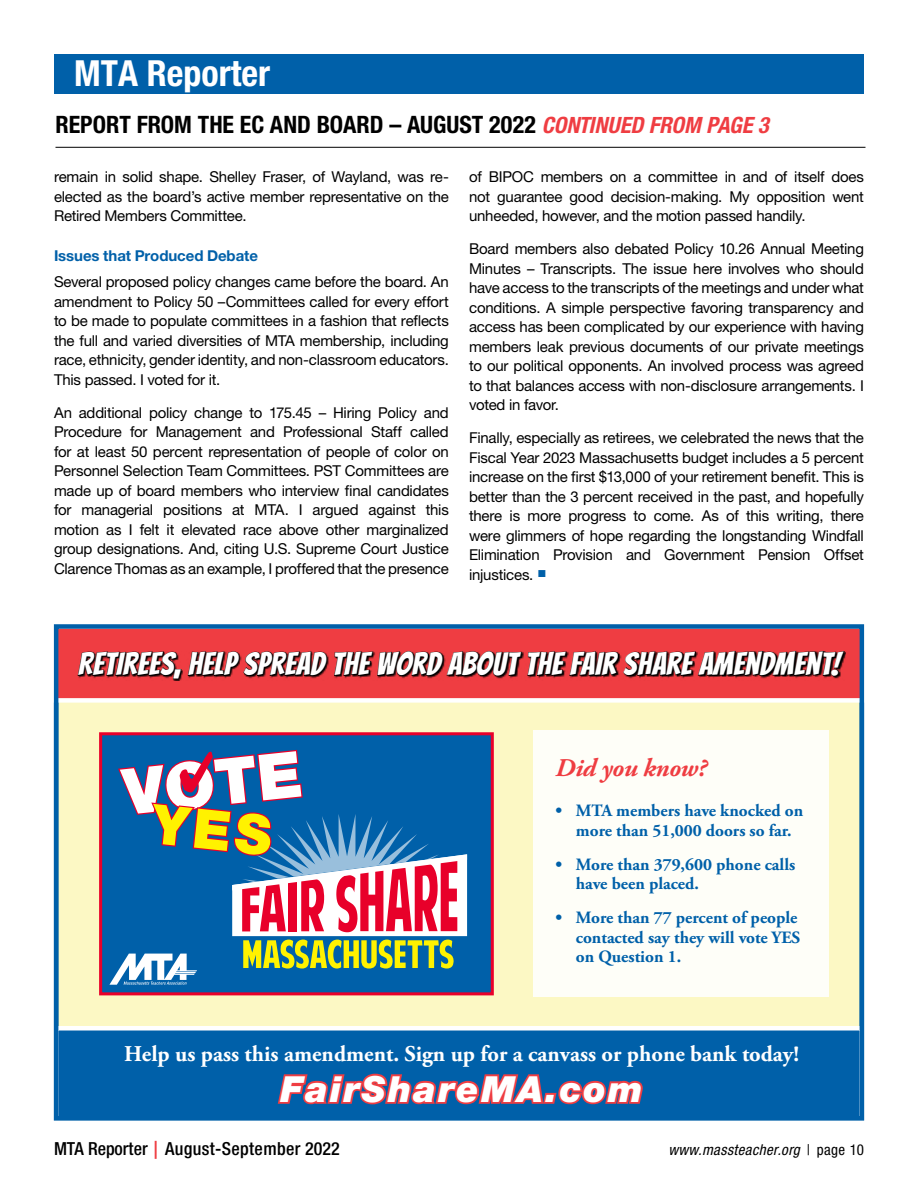
<style>
.page{position:relative;width:918px;height:1188px;background:#fff}
.page>*{position:absolute;margin:0;border:0;box-sizing:border-box;transform-origin:0 0}
.t1{font:900 63.75px "Helvetica Neue";color:#fff}
.t2{font:italic 900 36px "Helvetica Neue";letter-spacing:.06em;color:#fff}
.t3{font:700 condensed 36px "Helvetica Neue";color:#fff}
.t4{font:31.5px "Bangers";letter-spacing:.02em;color:#fff}
.t5{font:italic 700 25.5px "Adobe Garamond Pro";letter-spacing:-.01em;color:#ef3d42}
.t6{font:700 condensed 24px "Helvetica Neue";color:#000}
.t7{font:700 22.5px "Adobe Garamond Pro";color:#fff}
.t8{font:500 condensed 18px "Helvetica Neue";letter-spacing:.02em;color:#000}
.t9{font:700 17.25px/19.5px "Adobe Garamond Pro";color:#0060a9}
.t10{font:15px/19.5px "Helvetica Neue";letter-spacing:-.015em;color:#000;text-align:justify}
.t11{font:italic condensed 15px "Helvetica Neue";letter-spacing:.03em;color:#000}
.t12{font:700 15px "Helvetica Neue";letter-spacing:-.005em;color:#0060a9}
.s1{font-style:italic;font-size:22.5px;color:#ef3d42}
.s2{font-stretch:normal;color:#ef3d42}
.s3{font-style:normal}
</style>
<div class="page">
<div style="left:54px;top:54px;width:810px;height:39px;background:#0060a9"></div>
<hr style="left:56px;top:147px;width:810px;height:1px;background:#000">
<div style="left:54px;top:637px;width:810px;height:483px;background:#fcf8c4"></div>
<div style="left:52px;top:624px;width:814px;height:79px;background:#ef3d42;border:4px solid #fff"></div>
<div style="left:54px;top:1026px;width:810px;height:94px;background:#0060a9;border:4px solid #fff"></div>
<div style="left:101px;top:734px;width:391px;height:260px;background:#0060a9"></div>
<div style="left:99px;top:732px;width:395px;height:263px;border:3px solid #e8002a"></div>
<div style="left:533px;top:730px;width:296px;height:267px;background:#fefef8"></div>
<svg style="left:77px;top:651px;width:250px;height:30px"></svg>
<svg style="left:334px;top:651px;width:511px;height:28px"></svg>
<div style="left:54px;top:624px;width:810px;height:496px;border:4px solid #0060a9"></div>
<svg style="left:109px;top:749px;width:536px;height:372px"></svg>
<h2 class="t3" style="left:74px;top:52px;width:197px">MTA Reporter</h2>
<h3 class="t6" style="left:56px;top:110px;width:715px">REPORT FROM THE EC AND BOARD – AUGUST 2022 <span class="s1">CONTINUED FROM PAGE 3</span></h3>
<p class="t10" style="left:54px;top:167px;width:396px">remain in solid shape. Shelley Fraser, of Wayland, was re&shy;elected as the board’s active member representative on the Retired Members Committee.</p>
<p class="t12" style="left:54px;top:246px;width:205px">Issues that Produced Debate</p>
<p class="t10" style="left:54px;top:272px;width:396px">Several proposed policy changes came before the board. An amendment to Policy 50 –Committees called for every effort to be made to populate committees in a fashion that reflects the full and varied diversities of MTA membership, including race, ethnicity, gender identity, and non-classroom educators.<br>This passed. I voted for it.</p>
<p class="t10" style="left:54px;top:402px;width:396px">An additional policy change to 175.45 – Hiring Policy and Procedure for Management and Professional Staff called for at least 50 percent representation of people of color on Personnel Selection Team Committees. PST Committees are made up of board members who interview final candidates for managerial positions at MTA. I argued against this motion as I felt it elevated race above other marginalized group designations. And, citing U.S. Supreme Court Justice Clarence Thomas as an example, I proffered that the presence</p>
<p class="t10" style="left:469px;top:167px;width:396px">of BIPOC members on a committee in and of itself does not guarantee good decision-making. My opposition went unheeded, however, and the motion passed handily.</p>
<p class="t10" style="left:469px;top:239px;width:396px">Board members also debated Policy 10.26 Annual Meeting Minutes – Transcripts. The issue here involves who should have access to the transcripts of the meetings and under what conditions. A simple perspective favoring transparency and access has been complicated by our experience with having members leak previous documents of our private meetings to our political opponents. An involved process was agreed to that balances access with non-disclosure arrangements. I voted in favor.</p>
<p class="t10" style="left:469px;top:428px;width:396px">Finally, especially as retirees, we celebrated the news that the Fiscal Year 2023 Massachusetts budget includes a 5 percent increase on the first $13,000 of your retirement benefit. This is better than the 3 percent received in the past, and hopefully there is more progress to come. As of this writing, there were glimmers of hope regarding the longstanding Windfall Elimination Provision and Government Pension Offset injustices. <sup>■</sup></p>
<h3 class="t4" style="left:78px;top:640px;width:763px">RETIREES, HELP SPREAD THE WORD ABOUT THE FAIR SHARE AMENDMENT!</h3>
<h1 class="t1" style="left:119px;top:754px;width:181px;rotate:-6deg">VOTE</h1>
<h3 class="t5" style="left:556px;top:754px;width:153px">Did you know?</h3>
<p class="t9" style="left:556px;top:801px;width:249px;text-align:center">• MTA members have knocked on more than 51,000 doors so far.</p>
<p class="t9" style="left:576px;top:855px;width:221px;text-indent:-20px">• More than 379,600 phone calls have been placed.</p>
<p class="t9" style="left:576px;top:908px;width:226px;text-indent:-20px">• More than 77 percent of people contacted say they will vote YES on Question 1.</p>
<h3 class="t7" style="left:124px;top:1041px;width:676px">Help us pass this amendment. Sign up for a canvass or phone bank today!</h3>
<h2 class="t2" style="left:281px;top:1067px;width:364px">FairShareMA.com</h2>
<p class="t8" style="left:54px;top:1138px;width:287px">MTA Reporter <span class="s2">|</span> August-September 2022</p>
<p class="t11" style="left:668px;top:1141px;width:197px">www.massteacher.org <span class="s3">| page 10</span></p>
</div>
